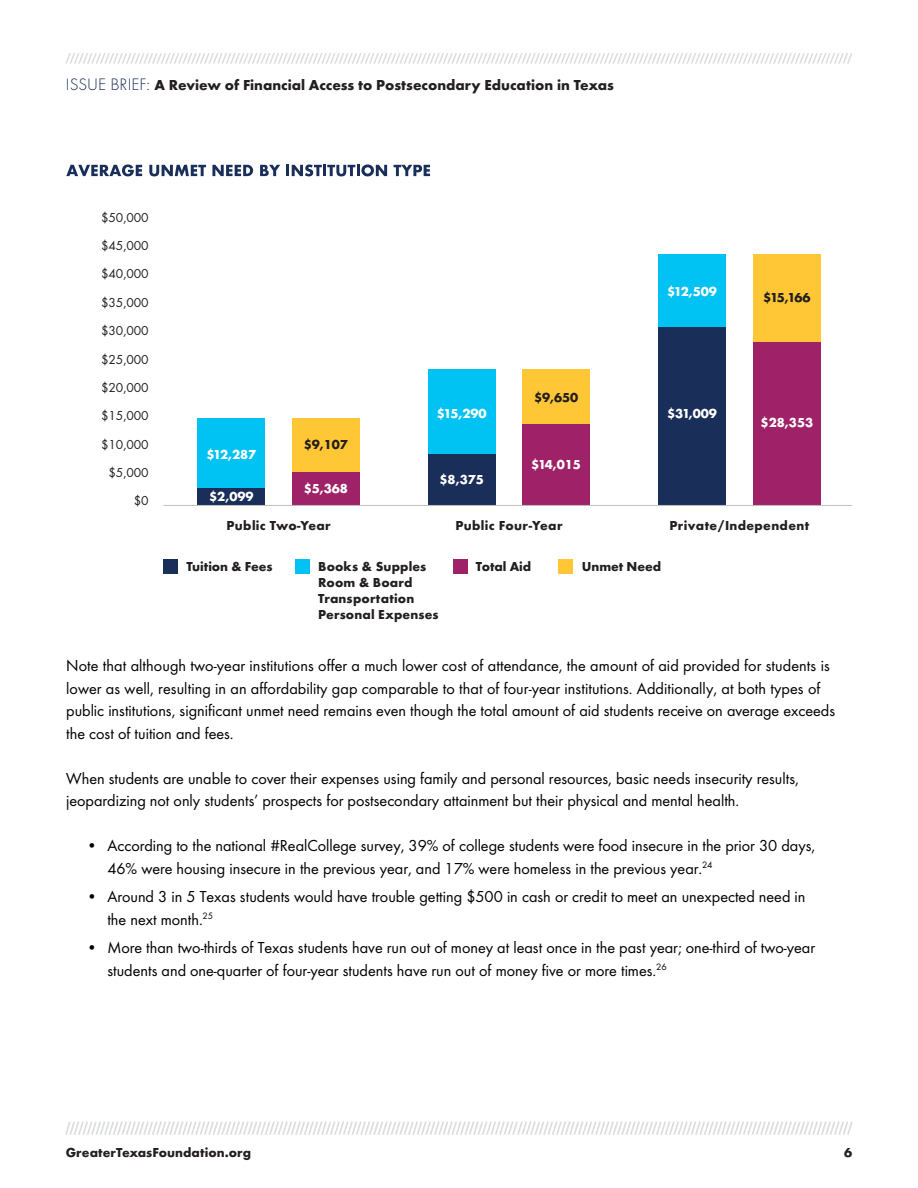
<style>
.page{position:relative;width:918px;height:1188px;background:#fff}
.page>*{position:absolute;margin:0;border:0;box-sizing:border-box;transform-origin:0 0}
.t1{font:16.5px/22.5px "Futura Boo";color:#000}
.t2{font:700 15px "Futura";color:#231f20}
.t3{font:700 13.5px/16.2px "Futura";letter-spacing:.01em;color:#231f20}
.t4{font:13.5px "Futura Boo";letter-spacing:-.005em;color:#231f20}
.t5{font:700 13.5px "Futura";letter-spacing:-.005em;color:#fff}
.s1{font-weight:300;font-size:17.25px;color:#1a2e5a}
</style>
<div class="page">
<svg style="left:65px;top:53px;width:787px;height:11px"></svg>
<div style="left:163px;top:559px;width:15px;height:14px;background:#1a2e5a"></div>
<div style="left:453px;top:559px;width:14px;height:14px;background:#9f2167"></div>
<div style="left:559px;top:559px;width:14px;height:14px;background:#ffc735"></div>
<div style="left:295px;top:559px;width:14px;height:14px;background:#00c2f3"></div>
<svg style="left:66px;top:164px;width:76px;height:12px"></svg>
<svg style="left:149px;top:165px;width:57px;height:11px"></svg>
<svg style="left:212px;top:165px;width:41px;height:11px"></svg>
<svg style="left:260px;top:165px;width:20px;height:11px"></svg>
<svg style="left:286px;top:164px;width:101px;height:12px"></svg>
<svg style="left:394px;top:165px;width:36px;height:11px"></svg>
<div style="left:659px;top:327px;width:67px;height:178px;background:#1a2e5a"></div>
<div style="left:659px;top:255px;width:67px;height:72px;background:#00c2f3"></div>
<div style="left:753px;top:342px;width:67px;height:163px;background:#9f2167"></div>
<div style="left:753px;top:255px;width:67px;height:87px;background:#ffc735"></div>
<div style="left:198px;top:487px;width:67px;height:18px;background:#1a2e5a"></div>
<div style="left:198px;top:418px;width:67px;height:70px;background:#00c2f3"></div>
<div style="left:292px;top:472px;width:67px;height:33px;background:#9f2167"></div>
<div style="left:292px;top:418px;width:67px;height:54px;background:#ffc735"></div>
<div style="left:428px;top:453px;width:67px;height:52px;background:#1a2e5a"></div>
<div style="left:523px;top:424px;width:67px;height:81px;background:#9f2167"></div>
<div style="left:523px;top:369px;width:67px;height:55px;background:#ffc735"></div>
<div style="left:428px;top:369px;width:67px;height:84px;background:#00c2f3"></div>
<hr style="left:163px;top:505px;width:689px;height:1px;background:#c1c0c0">
<svg style="left:65px;top:1121px;width:788px;height:14px"></svg>
<p class="t2" style="left:66px;top:74px;width:550px"><span class="s1">ISSUE BRIEF:</span> A Review of Financial Access to Postsecondary Education in Texas</p>
<p class="t4" style="left:101px;top:208px;width:49px">$50,000</p>
<p class="t4" style="left:101px;top:236px;width:49px">$45,000</p>
<p class="t4" style="left:101px;top:265px;width:49px">$40,000</p>
<p class="t4" style="left:101px;top:293px;width:49px">$35,000</p>
<p class="t4" style="left:101px;top:321px;width:49px">$30,000</p>
<p class="t4" style="left:101px;top:350px;width:49px">$25,000</p>
<p class="t4" style="left:101px;top:378px;width:49px">$20,000</p>
<p class="t4" style="left:101px;top:407px;width:49px">$15,000</p>
<p class="t4" style="left:101px;top:435px;width:49px">$10,000</p>
<p class="t4" style="left:109px;top:463px;width:42px">$5,000</p>
<p class="t4" style="left:134px;top:492px;width:16px">$0</p>
<p class="t5" style="left:207px;top:445px;width:51px">$12,287</p>
<p class="t5" style="left:209px;top:487px;width:46px">$2,099</p>
<p class="t3" style="left:304px;top:436px;width:46px">$9,107</p>
<p class="t5" style="left:304px;top:478px;width:46px">$5,368</p>
<p class="t3" style="left:227px;top:516px;width:106px">Public Two-Year</p>
<p class="t5" style="left:437px;top:404px;width:51px">$15,290</p>
<p class="t5" style="left:440px;top:469px;width:46px">$8,375</p>
<p class="t3" style="left:534px;top:389px;width:46px">$9,650</p>
<p class="t5" style="left:531px;top:455px;width:51px">$14,015</p>
<p class="t3" style="left:455px;top:516px;width:109px">Public Four-Year</p>
<p class="t5" style="left:667px;top:282px;width:51px">$12,509</p>
<p class="t5" style="left:667px;top:404px;width:51px">$31,009</p>
<p class="t3" style="left:763px;top:289px;width:49px">$15,166</p>
<p class="t5" style="left:761px;top:413px;width:54px">$28,353</p>
<p class="t3" style="left:670px;top:516px;width:141px">Private/Independent</p>
<p class="t3" style="left:186px;top:557px;width:88px">Tuition &amp; Fees</p>
<p class="t3" style="left:318px;top:557px;width:110px">Books &amp; Supples</p>
<p class="t3" style="left:476px;top:557px;width:57px">Total Aid</p>
<p class="t3" style="left:582px;top:557px;width:81px">Unmet Need</p>
<p class="t3" style="left:318px;top:573px;width:122px">Room &amp; Board<br>Transportation<br>Personal Expenses</p>
<p class="t1" style="left:66px;top:654px;width:771px">Note that although two-year institutions offer a much lower cost of attendance, the amount of aid provided for students is lower as well, resulting in an affordability gap comparable to that of four-year institutions. Additionally, at both types of public institutions, significant unmet need remains even though the total amount of aid students receive on average exceeds the cost of tuition and fees.</p>
<p class="t1" style="left:66px;top:766px;width:734px">When students are unable to cover their expenses using family and personal resources, basic needs insecurity results, jeopardizing not only students’ prospects for postsecondary attainment but their physical and mental health.</p>
<p class="t1" style="left:107px;top:834px;width:709px;text-indent:-21px">• According to the national #RealCollege survey, 39% of college students were food insecure in the prior 30 days,<br>46% were housing insecure in the previous year, and 17% were homeless in the previous year.<sup>24</sup></p>
<p class="t1" style="left:107px;top:885px;width:700px;text-indent:-21px">• Around 3 in 5 Texas students would have trouble getting $500 in cash or credit to meet an unexpected need in the next month.<sup>25</sup></p>
<p class="t1" style="left:107px;top:936px;width:709px;text-indent:-21px">• More than two-thirds of Texas students have run out of money at least once in the past year; one-third of two-year students and one-quarter of four-year students have run out of money five or more times.<sup>26</sup></p>
<p class="t3" style="left:66px;top:1143px;width:187px">GreaterTexasFoundation.org</p>
<p class="t3" style="left:844px;top:1143px;width:10px">6</p>
</div>
